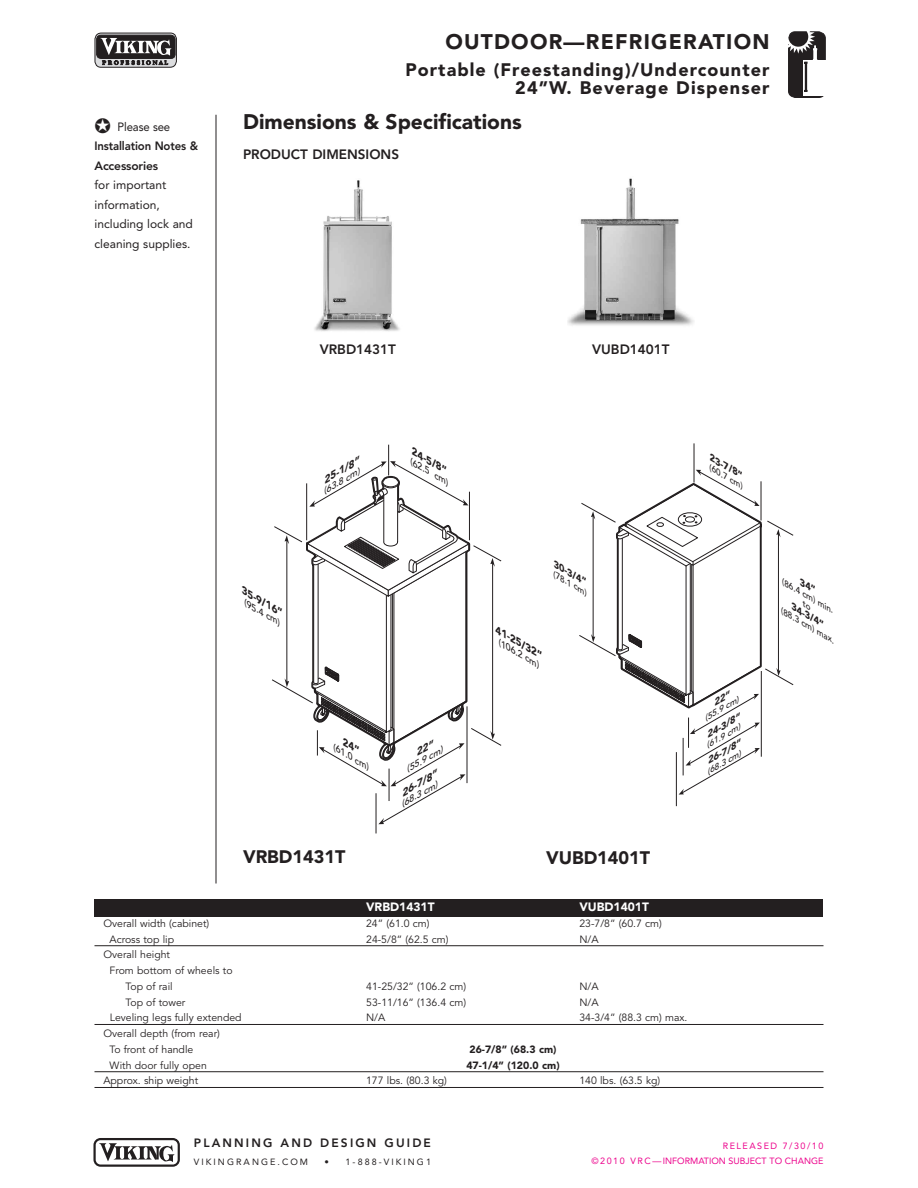
<style>
.page{position:relative;width:918px;height:1188px;background:#fff}
.page>*{position:absolute;margin:0;border:0;box-sizing:border-box;transform-origin:0 0}
.t1{font:900 21px "Avenir";color:#231f20}
.t2{font:900 21px "Avenir";letter-spacing:.06em;color:#231f20}
.t3{font:900 18px/18px "Avenir";letter-spacing:.06em;color:#231f20;text-align:right}
.t4{font:900 18px "Avenir";color:#231f20}
.t5{font:800 13.5px "Avenir";color:#231f20}
.t6{font:12px/19.5px "Avenir";color:#231f20}
.t7{font:800 12px/19.5px "Avenir";letter-spacing:-.01em;color:#231f20;scale:.95 1}
.t8{font:800 12px "Avenir";letter-spacing:.175em;color:#231f20}
.t9{font:900 12px "Avenir";color:#fff}
.t10{font:10.5px/15.8px "Avenir";color:#231f20}
.t11{font:900 10.5px "Avenir";color:#231f20}
.t12{font:italic 900 9.75px "Avenir";color:#231f20;scale:1.15 1}
.t13{font:italic 900 9.15px "Avenir";color:#231f20;scale:1.15 1}
.t14{font:9px/15px "Avenir";color:#ed028c;text-align:right}
.t15{font:9px "Avenir";letter-spacing:.23em;color:#231f20}
.t16{font:italic 500 8.7px "Avenir";color:#231f20;scale:1.15 1}
.t17{font:italic 500 8.1px/17.1px "Avenir";color:#231f20;scale:1.15 1}
.s1{font-weight:400}
</style>
<div class="page">
<hr style="left:216px;top:115px;width:1px;height:769px;background:#231f20">
<svg style="left:95px;top:33px;width:82px;height:35px;background:#6e6b6c"></svg>
<svg style="left:788px;top:31px;width:38px;height:67px"></svg>
<svg style="left:93px;top:1138px;width:87px;height:29px"></svg>
<hr style="left:388px;top:445px;width:1px;height:30px;background:#231f20">
<hr style="left:376px;top:793px;width:1px;height:40px;background:#231f20">
<div style="left:94px;top:899px;width:730px;height:18px;background:#231f20"></div>
<hr style="left:94px;top:945px;width:730px;height:1px;background:#231f20">
<hr style="left:94px;top:1024px;width:730px;height:1px;background:#231f20">
<hr style="left:94px;top:1071px;width:730px;height:1px;background:#231f20">
<hr style="left:94px;top:1087px;width:730px;height:1px;background:#231f20">
<hr style="left:694px;top:443px;width:1px;height:40px;background:#231f20">
<hr style="left:676px;top:752px;width:1px;height:54px;background:#231f20">
<img style="left:314px;top:180px;width:86px;height:151px">
<img style="left:568px;top:178px;width:126px;height:148px">
<svg style="left:272px;top:461px;width:230px;height:363px"></svg>
<svg style="left:579px;top:470px;width:215px;height:325px"></svg>
<p class="t7" style="left:94px;top:118px;width:111px">✪ <span class="s1">Please see<br></span>Installation Notes &amp;<br>Accessories</p>
<p class="t6" style="left:94px;top:176px;width:100px">for important information, including lock and cleaning supplies.</p>
<h1 class="t2" style="left:445px;top:33px;width:326px">OUTDOOR—REFRIGERATION</h1>
<h2 class="t3" style="left:405px;top:62px;width:366px">Portable (Freestanding)/Undercounter<br>24”W. Beverage Dispenser</h2>
<h1 class="t1" style="left:243px;top:113px;width:280px">Dimensions &amp; Specifications</h1>
<p class="t5" style="left:243px;top:149px;width:158px">PRODUCT DIMENSIONS</p>
<p class="t5" style="left:320px;top:344px;width:78px">VRBD1431T</p>
<p class="t5" style="left:592px;top:344px;width:79px">VUBD1401T</p>
<p class="t12" style="left:321px;top:477px;width:37px;rotate:-30deg">25-1/8”</p>
<p class="t16" style="left:321px;top:489px;width:37px;rotate:-30deg">(63.8 cm)</p>
<p class="t12" style="left:416px;top:448px;width:37px;rotate:30deg">24-5/8”</p>
<p class="t16" style="left:414px;top:458px;width:40px;rotate:30deg">(62.5 cm)</p>
<p class="t13" style="left:713px;top:454px;width:34px;rotate:30deg">23-7/8”</p>
<p class="t17" style="left:715px;top:461px;width:35px;rotate:30deg">(60.7 cm)</p>
<p class="t12" style="left:246px;top:587px;width:42px;rotate:30deg">35-9/16”</p>
<p class="t16" style="left:248px;top:600px;width:37px;rotate:30deg">(95.4 cm)</p>
<p class="t16" style="left:337px;top:744px;width:37px;rotate:30deg">(61.0 cm)</p>
<p class="t16" style="left:404px;top:767px;width:37px;rotate:-30deg">(55.9 cm)</p>
<p class="t12" style="left:399px;top:790px;width:37px;rotate:-30deg">26-7/8”</p>
<p class="t16" style="left:399px;top:802px;width:37px;rotate:-30deg">(68.3 cm)</p>
<p class="t12" style="left:499px;top:626px;width:48px;rotate:30deg">41-25/32”</p>
<p class="t16" style="left:502px;top:639px;width:42px;rotate:30deg">(106.2 cm)</p>
<p class="t13" style="left:557px;top:561px;width:34px;rotate:30deg">30-3/4”</p>
<p class="t17" style="left:559px;top:568px;width:35px;rotate:30deg">(78.1 cm)</p>
<h2 class="t4" style="left:243px;top:849px;width:104px">VRBD1431T</h2>
<h2 class="t4" style="left:546px;top:850px;width:106px">VUBD1401T</h2>
<p class="t9" style="left:366px;top:902px;width:70px">VRBD1431T</p>
<p class="t9" style="left:579px;top:902px;width:71px">VUBD1401T</p>
<p class="t10" style="left:103px;top:916px;width:107px">Overall width (cabinet)</p>
<p class="t10" style="left:366px;top:916px;width:65px">24” (61.0 cm)</p>
<p class="t10" style="left:579px;top:916px;width:84px">23-7/8” (60.7 cm)</p>
<p class="t10" style="left:110px;top:932px;width:66px">Across top lip</p>
<p class="t10" style="left:366px;top:932px;width:84px">24-5/8” (62.5 cm)</p>
<p class="t10" style="left:579px;top:932px;width:21px">N/A</p>
<p class="t10" style="left:103px;top:948px;width:68px">Overall height</p>
<p class="t10" style="left:110px;top:964px;width:125px">From bottom of wheels to</p>
<p class="t10" style="left:126px;top:979px;width:49px">Top of rail</p>
<p class="t10" style="left:366px;top:979px;width:101px">41-25/32” (106.2 cm)</p>
<p class="t10" style="left:579px;top:979px;width:21px">N/A</p>
<p class="t10" style="left:126px;top:995px;width:61px">Top of tower</p>
<p class="t10" style="left:366px;top:995px;width:101px">53-11/16” (136.4 cm)</p>
<p class="t10" style="left:579px;top:995px;width:21px">N/A</p>
<p class="t10" style="left:110px;top:1011px;width:133px">Leveling legs fully extended</p>
<p class="t10" style="left:366px;top:1011px;width:21px">N/A</p>
<p class="t10" style="left:579px;top:1011px;width:110px">34-3/4” (88.3 cm) max.</p>
<p class="t10" style="left:110px;top:1027px;width:112px;text-indent:-6px">Overall depth (from rear)<br>To front of handle</p>
<p class="t11" style="left:469px;top:1045px;width:89px">26-7/8” (68.3 cm)</p>
<p class="t10" style="left:110px;top:1058px;width:99px">With door fully open</p>
<p class="t11" style="left:466px;top:1061px;width:95px">47-1/4” (120.0 cm)</p>
<p class="t10" style="left:103px;top:1074px;width:96px">Approx. ship weight</p>
<p class="t10" style="left:366px;top:1074px;width:82px">177 lbs. (80.3 kg)</p>
<p class="t10" style="left:579px;top:1074px;width:82px">140 lbs. (63.5 kg)</p>
<p class="t17" style="left:701px;top:712px;width:35px;rotate:-30deg">(55.9 cm)</p>
<p class="t13" style="left:705px;top:758px;width:34px;rotate:-30deg">26-7/8”</p>
<p class="t13" style="left:704px;top:732px;width:34px;rotate:-30deg">24-3/8”</p>
<p class="t17" style="left:702px;top:739px;width:35px;rotate:-30deg">(61.9 cm)</p>
<p class="t17" style="left:703px;top:765px;width:35px;rotate:-30deg">(68.3 cm)</p>
<p class="t17" style="left:788px;top:575px;width:53px;rotate:30deg">(86.4 cm) min.</p>
<p class="t17" style="left:795px;top:589px;width:55px;text-indent:15px;rotate:30deg">to<br>(88.3 cm) max.</p>
<p class="t13" style="left:795px;top:603px;width:34px;rotate:30deg">34-3/4”</p>
<p class="t8" style="left:194px;top:1138px;width:238px">PLANNING AND DESIGN GUIDE</p>
<p class="t15" style="left:194px;top:1159px;width:116px">VIKINGRANGE.COM</p>
<p class="t15" style="left:325px;top:1159px;width:108px">• 1-888-VIKING1</p>
<p class="t14" style="left:592px;top:1139px;width:233px">RELEASED 7/30/10<br>© 2 0 1 0 V R C — INFORMATION SUBJECT TO CHANGE</p>
</div>
